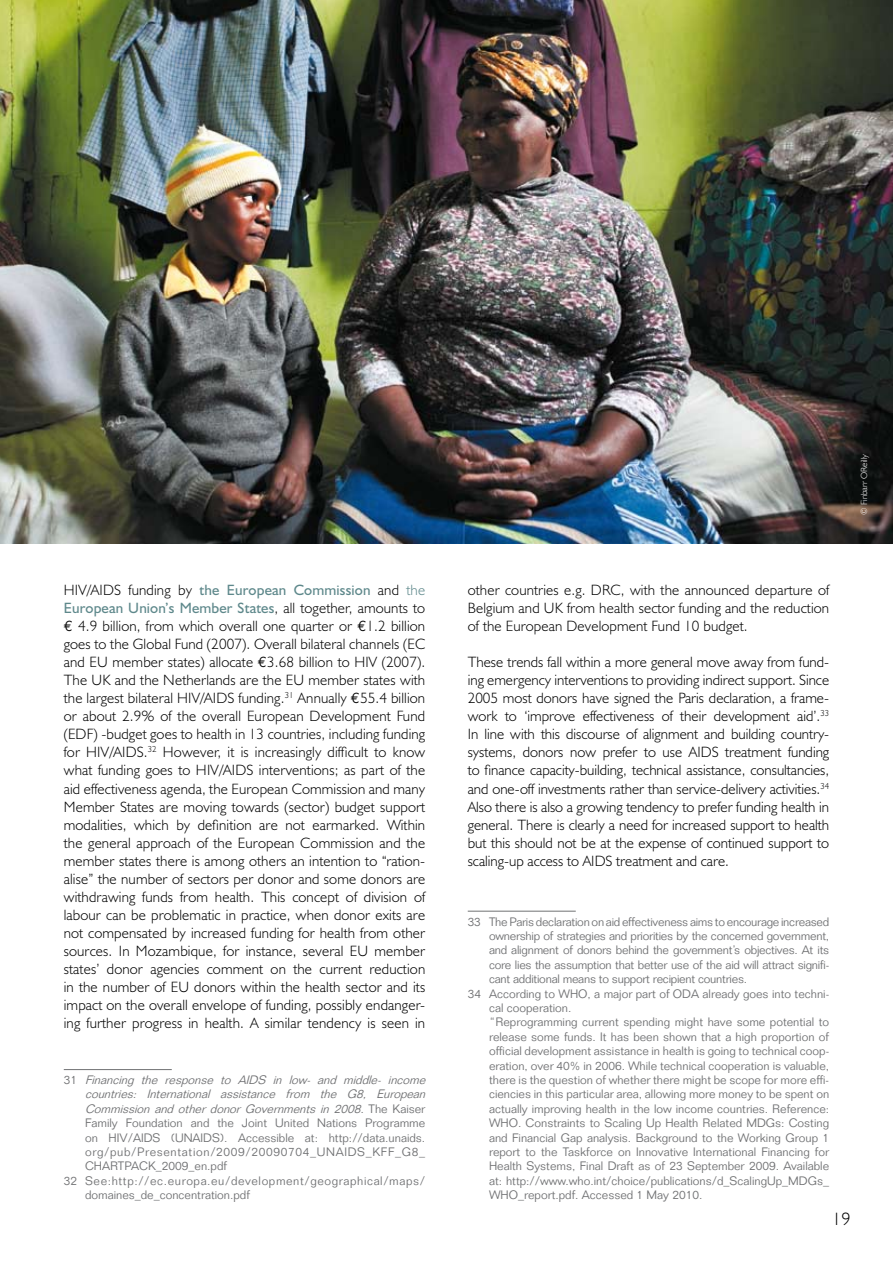
<style>
.page{position:relative;width:893px;height:1263px;background:#fff}
.page>*{position:absolute;margin:0;border:0;box-sizing:border-box;transform-origin:0 0}
.t1{font:300 18px "Humanist 521 BT";color:#000}
.t2{font:300 15px/18px "Humanist 521 BT";letter-spacing:.01em;color:#000;text-align:justify}
.t3{font:300 12px "Folio";color:#707173}
.t4{font:300 12px "Folio";letter-spacing:-.02em;color:#707173}
.t5{font:italic 300 12px "Folio";color:#707173}
.t6{font:300 12px "Folio";letter-spacing:.05em;color:#707173}
.t7{font:300 12px "Folio";letter-spacing:.055em;color:#707173}
.t8{font:300 9px "Humanist 521 BT";color:#fff}
.s1{font-weight:400;color:#5e888b}
.s2{color:#5e888b}
.s3{font-family:"Euro Mono";font-weight:400}
.s4{font-style:normal}
</style>
<div class="page">
<img style="left:0;top:0;width:893px;height:543px">
<hr style="left:64px;top:1069px;width:108px;height:1px;background:#707173">
<hr style="left:468px;top:911px;width:108px;height:1px;background:#707173">
<p class="t2" style="left:64px;top:581px;width:363px">HIV/AIDS funding by <span class="s1">the European Commission</span> and <span class="s2">the </span><span class="s1">European Union’s Member States</span>, all together, amounts to <span class="s3">€</span> 4.9 billion, from which overall one quarter or <span class="s3">€</span>1.2 -billion goes to the Global Fund (2007). Overall bilateral channels (EC and EU member states) allocate <span class="s3">€</span>3.68 billion to HIV (2007).<br>The UK and the Netherlands are the EU member states with the largest bilateral HIV/AIDS funding.<sup>31</sup> Annually <span class="s3">€</span>55.4 -billion or about 2.9% of the overall European Development Fund (EDF) -budget goes to health in 13 countries, including funding for HIV/AIDS.<sup>32</sup> However, it is increasingly difficult to know what funding goes to HIV/AIDS interventions; as part of the aid effectiveness agenda, the European Commission and many Member States are moving towards (sector) budget support modalities, which by definition are not earmarked. Within the general approach of the European Commission and the member states there is among others an intention to “ration&shy;alise” the number of sectors per donor and some donors are withdrawing funds from health. This concept of division of labour can be problematic in practice, when donor exits are not compensated by increased funding for health from other sources. In Mozambique, for instance, several EU member states’ donor agencies comment on the current reduction in the number of EU donors within the health sector and its impact on the overall envelope of funding, possibly endanger&shy;ing further progress in health. A similar tendency is seen in</p>
<p class="t5" style="left:64px;top:1072px;width:367px"><span class="s4">3 1</span> Financing the response to AIDS in low- and middle- income</p>
<p class="t5" style="left:85px;top:1087px;width:345px">countries: International assistance from the G8, European</p>
<p class="t5" style="left:85px;top:1101px;width:342px">Commission and other donor Governments in 2008. <span class="s4">T h e K a i s e r</span></p>
<p class="t3" style="left:85px;top:1116px;width:342px">Family Foundation and the Joint United Nations Programme</p>
<p class="t3" style="left:85px;top:1130px;width:342px">on HIV/AIDS (UNAIDS). Accessible at: http://data.unaids.</p>
<p class="t7" style="left:85px;top:1144px;width:342px">org/pub/Presentation/2009/20090704_UNAIDS_KFF_G8_</p>
<p class="t3" style="left:85px;top:1159px;width:144px">CHARTPACK_2009_en.pdf</p>
<p class="t6" style="left:64px;top:1173px;width:363px">32 See:http://ec.europa.eu/development/geographical/maps/</p>
<p class="t3" style="left:85px;top:1188px;width:166px">domaines_de_concentration.pdf</p>
<p class="t8" style="left:859px;top:514px;width:62px;rotate:-90deg">© Finbarr OReilly</p>
<p class="t2" style="left:468px;top:581px;width:363px">other countries e.g. DRC, with the announced departure of Belgium and UK from health sector funding and the reduction of the European Development Fund 10 budget.</p>
<p class="t2" style="left:468px;top:653px;width:363px">These trends fall within a more general move away from fund&shy;ing emergency interventions to providing indirect support. Since 2005 most donors have signed the Paris declaration, a frame&shy;work to ‘improve effectiveness of their development aid’.<sup>33<br></sup>In line with this discourse of alignment and building country&shy;systems, donors now prefer to use AIDS treatment funding to finance capacity-building, technical assistance, consultancies, and one-off investments rather than service-delivery activities.<sup>34<br></sup>Also there is also a growing tendency to prefer funding health in general. There is clearly a need for increased support to health but this should not be at the expense of continued support to scaling-up access to AIDS treatment and care.</p>
<p class="t4" style="left:468px;top:914px;width:363px">33 The Paris declaration on aid effectiveness aims to encourage increased</p>
<p class="t4" style="left:489px;top:928px;width:342px">ownership of strategies and priorities by the concerned government,</p>
<p class="t4" style="left:489px;top:943px;width:342px">and alignment of donors behind the government’s objectives. At its</p>
<p class="t4" style="left:489px;top:957px;width:342px">core lies the assumption that better use of the aid will attract signifi-</p>
<p class="t4" style="left:489px;top:972px;width:260px">cant additional means to support recipient countries.</p>
<p class="t3" style="left:468px;top:986px;width:363px">34 According to WHO, a major part of ODA already goes into techni-</p>
<p class="t3" style="left:489px;top:1000px;width:84px">cal cooperation.</p>
<p class="t3" style="left:489px;top:1015px;width:342px">“Reprogramming current spending might have some potential to</p>
<p class="t3" style="left:489px;top:1029px;width:342px">release some funds. It has been shown that a high proportion of</p>
<p class="t3" style="left:489px;top:1044px;width:342px">official development assistance in health is going to technical coop-</p>
<p class="t3" style="left:489px;top:1058px;width:342px">eration, over 40% in 2006. While technical cooperation is valuable,</p>
<p class="t3" style="left:489px;top:1072px;width:342px">there is the question of whether there might be scope for more effi-</p>
<p class="t3" style="left:489px;top:1087px;width:342px">ciencies in this particular area, allowing more money to be spent on</p>
<p class="t3" style="left:489px;top:1101px;width:342px">actually improving health in the low income countries. Reference:</p>
<p class="t3" style="left:489px;top:1116px;width:342px">WHO. Constraints to Scaling Up Health Related MDGs: Costing</p>
<p class="t3" style="left:489px;top:1130px;width:342px">and Financial Gap analysis. Background to the Working Group 1</p>
<p class="t3" style="left:489px;top:1144px;width:342px">report to the Taskforce on Innovative International Financing for</p>
<p class="t3" style="left:489px;top:1159px;width:342px">Health Systems, Final Draft as of 23 September 2009. Available</p>
<p class="t3" style="left:489px;top:1173px;width:342px">at: http://www.who.int/choice/publications/d_ScalingUp_MDGs_</p>
<p class="t3" style="left:489px;top:1188px;width:215px">WHO_report.pdf. Accessed 1 May 2010.</p>
<p class="t1" style="left:832px;top:1208px;width:20px">19</p>
</div>
